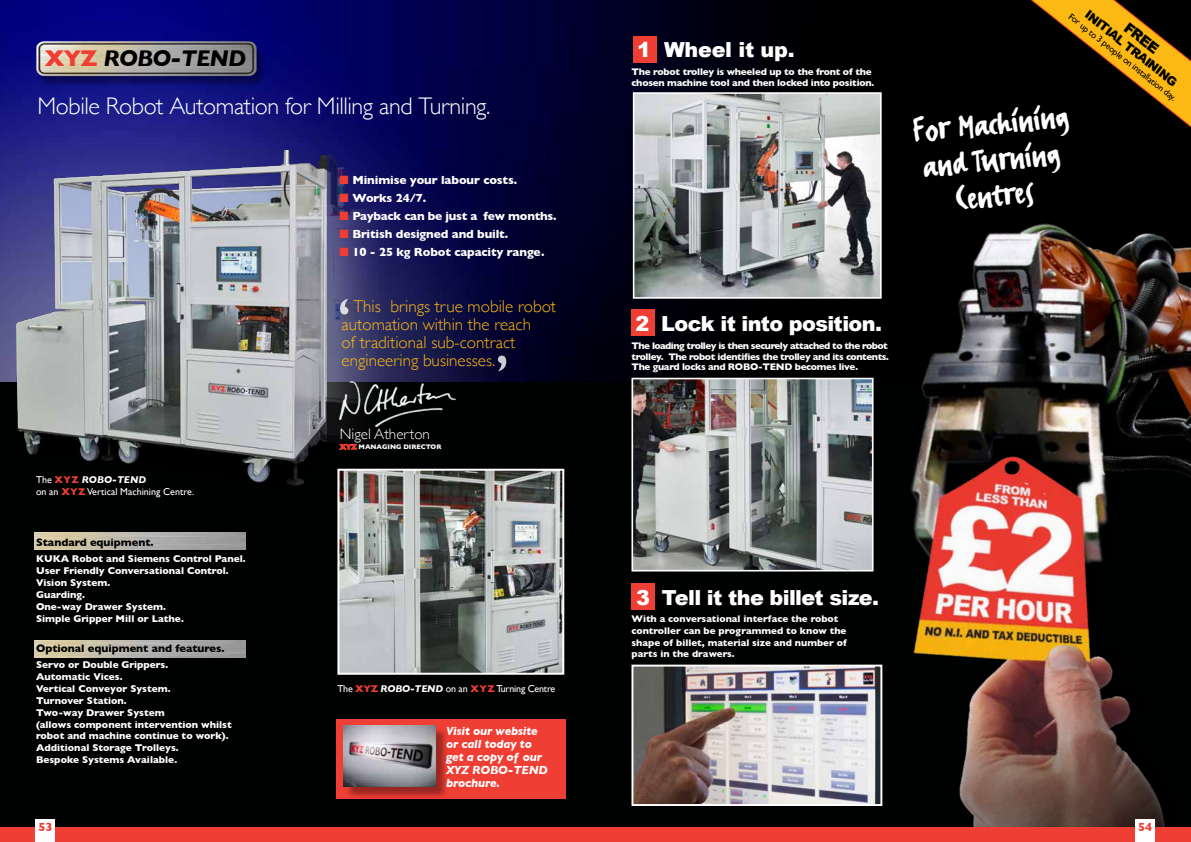
<style>
.page{position:relative;width:1191px;height:842px;background:#000101}
.page>*{position:absolute;margin:0;border:0;box-sizing:border-box;transform-origin:0 0}
.t1{font:65px "Gill Sans";color:#fff}
.t2{font:40px "FF Erikrighthand";color:#fff}
.t3{font:39.9px/35.5px "FF Erikrighthand";color:#fff;text-align:center}
.t4{font:300 24px "Gill Sans";letter-spacing:-.015em;color:#fff}
.t5{font:italic 700 23.2px "Gill Sans";letter-spacing:-.035em;color:#000}
.t6{font:900 20.7px "Arial";letter-spacing:-.03em;color:#fff}
.t7{font:300 17.1px/18.3px "Gill Sans";color:#fdb913}
.t8{font:300 15.1px "Gill Sans";color:#fff}
.t9{font:900 14.6px "Arial";color:#000}
.t10{font:900 12.2px "Arial";color:#000}
.t11{font:700 12px "Gill Sans";letter-spacing:-.01em;color:#fff}
.t12{font:italic 700 12px/13px "Gill Sans";letter-spacing:-.015em;color:#fff}
.t13{font:700 12px "Gill Sans";color:#ef3e33}
.t14{font:700 11px "Gill Sans";color:#000}
.t15{font:700 10px/12px "Gill Sans";color:#fff}
.t16{font:10px/12px "Gill Sans";color:#fff}
.t17{font:10px "Gill Sans";letter-spacing:-.02em;color:#fff}
.t18{font:700 9.8px/10.8px "Gill Sans";letter-spacing:-.04em;color:#fff}
.t19{font:700 9.8px/11.7px "Gill Sans";color:#fff}
.t20{font:700 9.8px/10.8px "Gill Sans";letter-spacing:-.02em;color:#fff}
.t21{font:9.2px "Gill Sans";color:#000}
.t22{font:700 6.7px "Gill Sans";color:#fff}
.s1{font-style:normal;color:#ef3e33}
.s2{color:#ef3e33}
.s3{font-weight:700;color:#ef3e33}
.s4{font-weight:700;font-style:italic}
.s5{font-size:7.2px;color:#ef3e33}
</style>
<div class="page">
<img style="left:0;top:0;width:737px;height:381px">
<img style="left:600px;top:35px;width:591px;height:793px">
<img style="left:925px;top:476px;width:156px;height:150px">
<img style="left:923px;top:626px;width:160px;height:20px">
<div style="left:336px;top:720px;width:230px;height:79px;background:#ef3e33"></div>
<div style="left:345px;top:727px;width:103px;height:72px;background:#000;opacity:.37"></div>
<img style="left:344px;top:725px;width:92px;height:62px">
<svg style="left:1012px;top:0;width:179px;height:139px"></svg>
<div style="left:631px;top:310px;width:24px;height:26px;background:#ef3e33"></div>
<img style="left:634px;top:381px;width:236px;height:187px">
<div style="left:631px;top:378px;width:242px;height:193px;border:2px solid #fff"></div>
<div style="left:633px;top:36px;width:24px;height:26px;background:#ef3e33"></div>
<img style="left:636px;top:95px;width:242px;height:201px">
<div style="left:633px;top:92px;width:248px;height:207px;border:2px solid #fff"></div>
<img style="left:326px;top:150px;width:60px;height:319px">
<div style="left:37px;top:45px;width:230px;height:43px;background:#000;opacity:.37"></div>
<img style="left:36px;top:40px;width:223px;height:37px">
<div style="left:631px;top:583px;width:24px;height:26px;background:#ef3e33"></div>
<img style="left:634px;top:668px;width:245px;height:135px">
<div style="left:631px;top:665px;width:251px;height:141px;border:2px solid #fff"></div>
<img style="left:338px;top:380px;width:117px;height:47px">
<img style="left:340px;top:472px;width:221px;height:200px">
<div style="left:337px;top:469px;width:227px;height:206px;border:2px solid #fff"></div>
<div style="left:0;top:828px;width:1191px;height:14px;background:#ef3e33"></div>
<div style="left:36px;top:819px;width:19px;height:23px;background:#fff"></div>
<div style="left:1135px;top:819px;width:20px;height:23px;background:#fff"></div>
<img style="left:34px;top:533px;width:211px;height:17px">
<img style="left:34px;top:641px;width:211px;height:17px">
<img style="left:0;top:150px;width:326px;height:336px">
<h3 class="t5" style="left:45px;top:45px;width:203px"><span class="s1">XYZ</span> ROBO-TEND</h3>
<h3 class="t4" style="left:37px;top:88px;width:454px">Mobile Robot Automation for Milling and Turning.</h3>
<p class="t11" style="left:339px;top:171px;width:179px"><span class="s2">■</span> Minimise your labour costs.</p>
<p class="t11" style="left:339px;top:189px;width:88px"><span class="s2">■</span> Works 24/7.</p>
<p class="t11" style="left:339px;top:207px;width:218px"><span class="s2">■</span> Payback can be just a few months.</p>
<p class="t11" style="left:339px;top:225px;width:170px"><span class="s2">■</span> British designed and built.</p>
<p class="t11" style="left:339px;top:243px;width:206px"><span class="s2">■</span> 10 - 25 kg Robot capacity range.</p>
<h1 class="t1" style="left:336px;top:283px;width:16px">‘</h1>
<h3 class="t7" style="left:342px;top:296px;width:216px;text-indent:12px">This brings true mobile robot automation within the reach<br>of traditional sub-contract engineering businesses.</h3>
<h1 class="t1" style="left:510px;top:387px;width:16px;rotate:-180deg">‘</h1>
<p class="t16" style="left:36px;top:474px;width:160px">The <span class="s3">XYZ</span> <span class="s4">ROBO-TEND<br></span>on an <span class="s3">XYZ</span> Vertical Machining Centre.</p>
<p class="t14" style="left:36px;top:533px;width:119px">Standard equipment.</p>
<p class="t15" style="left:36px;top:552px;width:211px">KUKA Robot and Siemens Control Panel.<br>User Friendly Conversational Control.<br>Vision System.<br>Guarding.<br>One-way Drawer System.<br>Simple Gripper Mill or Lathe.</p>
<p class="t14" style="left:36px;top:640px;width:190px">Optional equipment and features.</p>
<p class="t15" style="left:36px;top:659px;width:197px">Servo or Double Grippers.<br>Automatic Vices.<br>Vertical Conveyor System.<br>Turnover Station.<br>Two-way Drawer System<br>(allows component intervention whilst</p>
<p class="t15" style="left:36px;top:730px;width:194px">robot and machine continue to work).<br>Additional Storage Trolleys.<br>Bespoke Systems Available.</p>
<h3 class="t8" style="left:340px;top:422px;width:92px">Nigel Atherton</h3>
<p class="t22" style="left:340px;top:442px;width:103px"><span class="s5">XYZ</span> MANAGING DIRECTOR</p>
<p class="t17" style="left:337px;top:683px;width:219px">The <span class="s3">XYZ</span> <span class="s4">ROBO-TEND</span> on an <span class="s3">XYZ</span> Turning Centre</p>
<p class="t12" style="left:446px;top:724px;width:103px">Visit our website or call today to get a copy of our<br>XYZ ROBO-TEND brochure.</p>
<h3 class="t6" style="left:637px;top:35px;width:159px">1 Wheel it up.</h3>
<p class="t20" style="left:631px;top:66px;width:244px">The robot trolley is wheeled up to the front of the chosen machine tool and then locked into position.</p>
<p class="t10" style="left:1091px;top:6px;width:115px;rotate:38deg">INITIAL TRAINING</p>
<p class="t21" style="left:1072px;top:11px;width:136px;rotate:38deg">For up to 3 people on installation day.</p>
<h3 class="t9" style="left:1132px;top:17px;width:42px;rotate:38deg">FREE</h3>
<h2 class="t2" style="left:910px;top:107px;width:158px;rotate:-6deg">For Machining</h2>
<h3 class="t3" style="left:921px;top:149px;width:139px;rotate:-6deg">andTurning<br>Centres</h3>
<h3 class="t6" style="left:635px;top:308px;width:248px">2 Lock it into position.</h3>
<p class="t18" style="left:631px;top:340px;width:259px">The loading trolley is then securely attached to the robot trolley. The robot identifies the trolley and its contents.<br>The guard locks and ROBO-TEND becomes live.</p>
<h3 class="t6" style="left:636px;top:582px;width:244px">3 Tell it the billet size.</h3>
<p class="t19" style="left:631px;top:613px;width:217px">With a conversational interface the robot controller can be programmed to know the shape of billet, material size and number of parts in the drawers.</p>
<p class="t13" style="left:38px;top:817px;width:16px">53</p>
<p class="t13" style="left:1138px;top:817px;width:16px">54</p>
</div>
